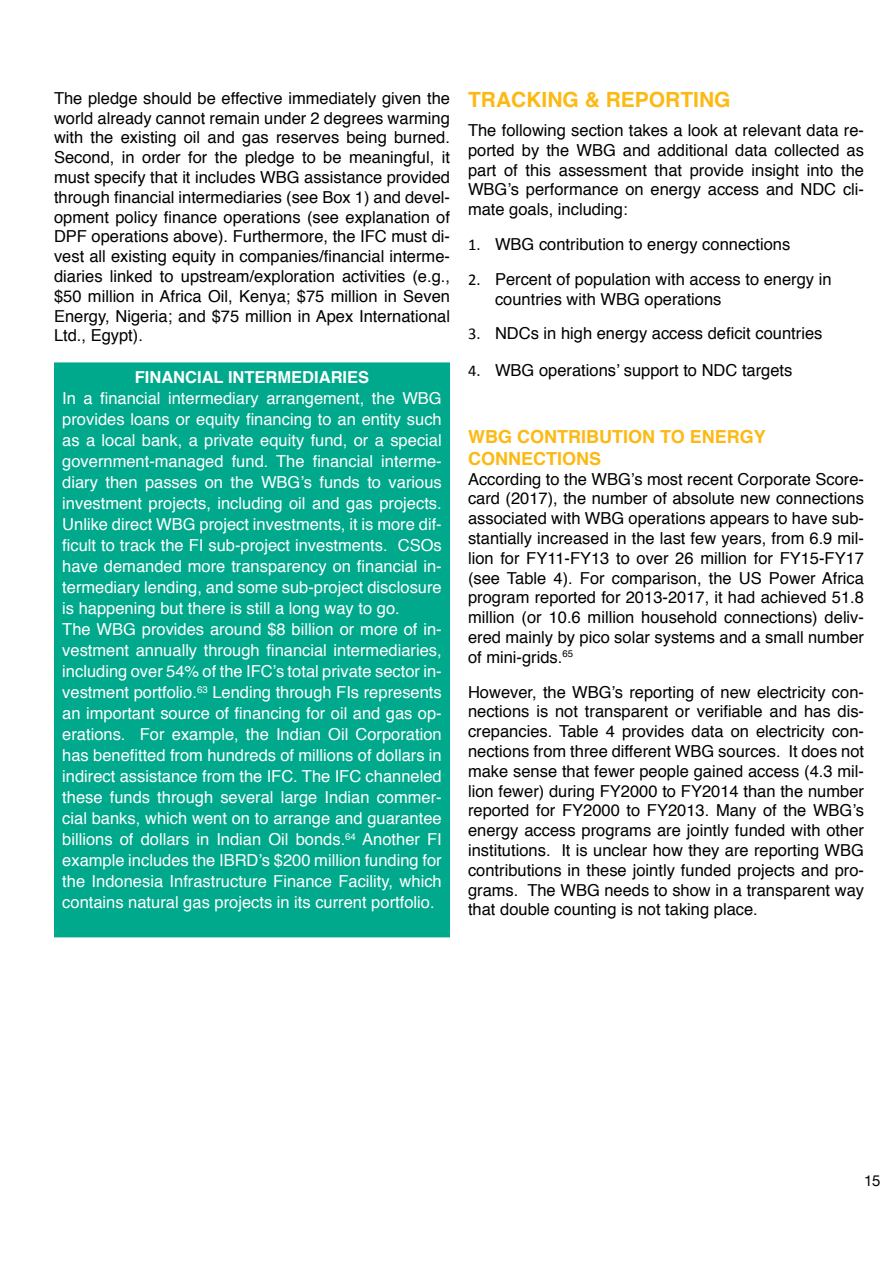
<style>
.page{position:relative;width:893px;height:1263px;background:#fff}
.page>*{position:absolute;margin:0;border:0;box-sizing:border-box;transform-origin:0 0}
.t1{font:700 21px "Helvetica";color:#fdb913}
.t2{font:700 18px/21.6px "Helvetica";color:#fdb913}
.t3{font:16.5px/19.8px "Helvetica";color:#000;text-align:justify}
.t4{font:16.5px/21px "Helvetica";color:#fff}
.t5{font:700 16.5px "Helvetica";color:#fff}
.t6{font:15px "Helvetica Neue";color:#000}
.s1{font-family:"Calibri"}
</style>
<div class="page">
<div style="left:56px;top:365px;width:392px;height:570px;background:#00a88c"></div>
<div style="left:54px;top:362px;width:396px;height:5px;background:#00a88c"></div>
<hr style="left:54px;top:367px;width:4px;height:566px;background:#00a88c">
<hr style="left:446px;top:367px;width:4px;height:566px;background:#00a88c">
<hr style="left:54px;top:933px;width:396px;height:4px;background:#00a88c">
<p class="t3" style="left:54px;top:89px;width:398px">The pledge should be effective immediately given the world already cannot remain under 2 degrees warming with the existing oil and gas reserves being burned.<br>Second, in order for the pledge to be meaningful, it must specify that it includes WBG assistance provided through financial intermediaries (see Box 1) and devel&shy;opment policy finance operations (see explanation of DPF operations above). Furthermore, the IFC must di&shy;vest all existing equity in companies/financial interme&shy;diaries linked to upstream/exploration activities (e.g., $50 million in Africa Oil, Kenya; $75 million in Seven Energy, Nigeria; and $75 million in Apex International Ltd., Egypt).</p>
<p class="t5" style="left:135px;top:364px;width:236px">FINANCIAL INTERMEDIARIES</p>
<p class="t4" style="left:62px;top:388px;width:381px">In a financial intermediary arrangement, the WBG provides loans or equity financing to an entity such as a local bank, a private equity fund, or a special government-managed fund. The financial interme&shy;diary then passes on the WBG’s funds to various investment projects, including oil and gas projects.<br>Unlike direct WBG project investments, it is more dif&shy;ficult to track the FI sub-project investments. CSOs have demanded more transparency on financial in&shy;termediary lending, and some sub-project disclosure is happening but there is still a long way to go.<br>The WBG provides around $8 billion or more of in&shy;vestment annually through financial intermediaries, including over 54% of the IFC’s total private sector in&shy;vestment portfolio.<sup>63</sup> Lending through FIs represents an important source of financing for oil and gas op&shy;erations. For example, the Indian Oil Corporation has benefitted from hundreds of millions of dollars in indirect assistance from the IFC. The IFC channeled these funds through several large Indian commer&shy;cial banks, which went on to arrange and guarantee billions of dollars in Indian Oil bonds.<sup>64</sup> Another FI example includes the IBRD’s $200 million funding for the Indonesia Infrastructure Finance Facility, which contains natural gas projects in its current portfolio.</p>
<p class="t1" style="left:468px;top:83px;width:264px">TRACKING &amp; REPORTING</p>
<p class="t3" style="left:468px;top:121px;width:398px">The following section takes a look at relevant data re&shy;ported by the WBG and additional data collected as part of this assessment that provide insight into the WBG’s performance on energy access and NDC cli&shy;mate goals, including:</p>
<p class="t3" style="left:468px;top:235px;width:324px"><span class="s1">1.</span> WBG contribution to energy connections</p>
<p class="t3" style="left:495px;top:270px;width:338px;text-indent:-27px"><span class="s1">2.</span> Percent of population with access to energy in countries with WBG operations</p>
<p class="t3" style="left:468px;top:324px;width:356px"><span class="s1">3.</span> NDCs in high energy access deficit countries</p>
<p class="t3" style="left:468px;top:361px;width:326px"><span class="s1">4.</span> WBG operations’ support to NDC targets</p>
<p class="t2" style="left:468px;top:426px;width:299px">WBG CONTRIBUTION TO ENERGY<br>CONNECTIONS</p>
<p class="t3" style="left:468px;top:469px;width:398px">According to the WBG’s most recent Corporate Score&shy;card (2017), the number of absolute new connections associated with WBG operations appears to have sub&shy;stantially increased in the last few years, from 6.9 mil&shy;lion for FY11-FY13 to over 26 million for FY15-FY17 (see Table 4). For comparison, the US Power Africa program reported for 2013-2017, it had achieved 51.8 million (or 10.6 million household connections) deliv&shy;ered mainly by pico solar systems and a small number of mini-grids.<sup>65</sup></p>
<p class="t3" style="left:468px;top:682px;width:398px">However, the WBG’s reporting of new electricity con&shy;nections is not transparent or verifiable and has dis&shy;crepancies. Table 4 provides data on electricity con&shy;nections from three different WBG sources. It does not make sense that fewer people gained access (4.3 mil&shy;lion fewer) during FY2000 to FY2014 than the number reported for FY2000 to FY2013. Many of the WBG’s energy access programs are jointly funded with other institutions. It is unclear how they are reporting WBG contributions in these jointly funded projects and pro&shy;grams. The WBG needs to show in a transparent way that double counting is not taking place.</p>
<p class="t6" style="left:864px;top:1170px;width:18px">15</p>
</div>
